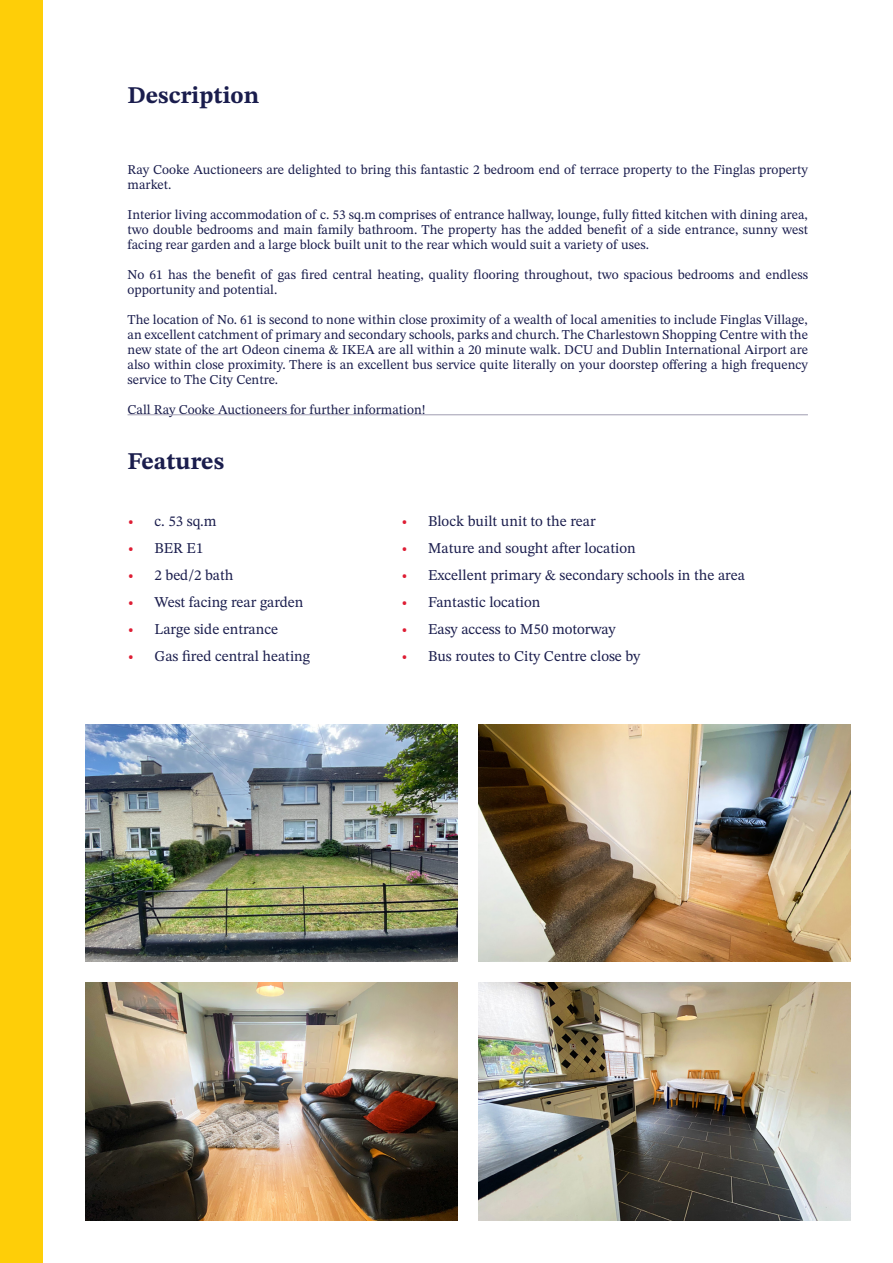
<style>
.page{position:relative;width:893px;height:1263px;background:#fff}
.page>*{position:absolute;margin:0;border:0;box-sizing:border-box;transform-origin:0 0}
.t1{font:700 24px "STIX Two Text";color:#1a1d4d}
.t2{font:15px "STIX Two Text";color:#1a1d4d}
.t3{font:13.5px/15px "STIX Two Text";color:#1a1d4d}
.s1{font-weight:700;color:#de1d34}
</style>
<div class="page">
<hr style="left:128px;top:414px;width:680px;height:1px;background:#a09db1">
<div style="left:0;top:0;width:43px;height:1263px;background:#fece08"></div>
<img style="left:85px;top:724px;width:372px;height:237px">
<img style="left:478px;top:983px;width:372px;height:237px">
<img style="left:478px;top:724px;width:372px;height:237px">
<img style="left:85px;top:983px;width:372px;height:237px">
<p class="t1" style="left:128px;top:78px;width:133px">Description</p>
<p class="t3" style="left:128px;top:162px;width:682px">Ray Cooke Auctioneers are delighted to bring this fantastic 2 bedroom end of terrace property to the Finglas property market.</p>
<p class="t3" style="left:128px;top:207px;width:682px;text-align:justify">Interior living accommodation of c. 53 sq.m comprises of entrance hallway, lounge, fully fitted kitchen with dining area, two double bedrooms and main family bathroom. The property has the added benefit of a side entrance, sunny west facing rear garden and a large block built unit to the rear which would suit a variety of uses.</p>
<p class="t3" style="left:128px;top:267px;width:682px">No 61 has the benefit of gas fired central heating, quality flooring throughout, two spacious bedrooms and endless opportunity and potential.</p>
<p class="t3" style="left:128px;top:312px;width:682px;text-align:justify">The location of No. 61 is second to none within close proximity of a wealth of local amenities to include Finglas Village, an excellent catchment of primary and secondary schools, parks and church. The Charlestown Shopping Centre with the new state of the art Odeon cinema &amp; IKEA are all within a 20 minute walk. DCU and Dublin International Airport are also within close proximity. There is an excellent bus service quite literally on your doorstep offering a high frequency service to The City Centre.</p>
<p class="t3" style="left:128px;top:402px;width:300px">Call Ray Cooke Auctioneers for further information!</p>
<p class="t1" style="left:128px;top:444px;width:98px">Features</p>
<p class="t2" style="left:128px;top:511px;width:91px"><span class="s1">•</span> c. 53 sq.m</p>
<p class="t2" style="left:128px;top:538px;width:77px"><span class="s1">•</span> BER E1</p>
<p class="t2" style="left:128px;top:565px;width:107px"><span class="s1">•</span> 2 bed/2 bath</p>
<p class="t2" style="left:128px;top:592px;width:177px"><span class="s1">•</span> West facing rear garden</p>
<p class="t2" style="left:128px;top:619px;width:152px"><span class="s1">•</span> Large side entrance</p>
<p class="t2" style="left:128px;top:646px;width:184px"><span class="s1">•</span> Gas fired central heating</p>
<p class="t2" style="left:401px;top:511px;width:196px"><span class="s1">•</span> Block built unit to the rear</p>
<p class="t2" style="left:401px;top:538px;width:236px"><span class="s1">•</span> Mature and sought after location</p>
<p class="t2" style="left:401px;top:565px;width:345px"><span class="s1">•</span> Excellent primary &amp; secondary schools in the area</p>
<p class="t2" style="left:401px;top:592px;width:141px"><span class="s1">•</span> Fantastic location</p>
<p class="t2" style="left:401px;top:619px;width:216px"><span class="s1">•</span> Easy access to M50 motorway</p>
<p class="t2" style="left:401px;top:646px;width:241px"><span class="s1">•</span> Bus routes to City Centre close by</p>
</div>
